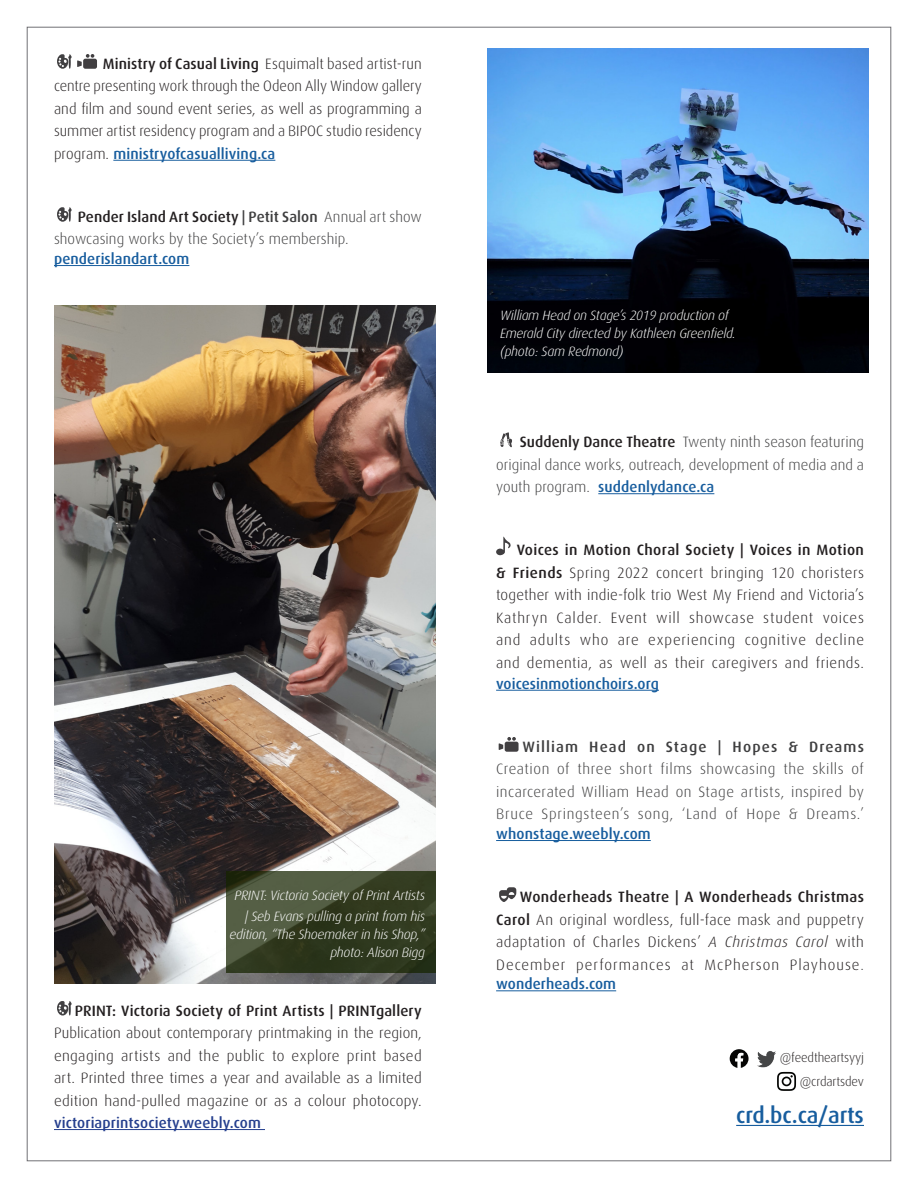
<style>
.page{position:relative;width:918px;height:1188px;background:#fff}
.page>*{position:absolute;margin:0;border:0;box-sizing:border-box;transform-origin:0 0}
.Address_box{font:500 22.5px "Dax OT";letter-spacing:-.01em;color:#175d9e}
.t1{font:300 15px/22.5px "Dax OT";letter-spacing:.025em;color:#231f20;text-align:justify}
.t2{font:300 15px/22.5px "Dax OT";letter-spacing:.005em;color:#3e3e3f;text-align:justify}
.t3{font:500 15px "Dax OT";letter-spacing:.005em;color:#175d9e}
.t4{font:italic 300 13.5px/18px "Dax OT";letter-spacing:-.02em;color:#fff;text-align:right}
.Body_after_list{font:300 13.05px "Dax OT";letter-spacing:-.01em;color:#231f20}
.s1{font-weight:500}
.s2{font-weight:500;color:#175d9e}
.s3{font-weight:500;color:#231f20}
.s4{font-weight:500;color:#253f8e}
.s5{font-style:italic}
.s6{color:#3e3e3f}
</style>
<div class="page">
<hr style="left:113px;top:160px;width:162px;height:1px;background:#175d9e">
<hr style="left:54px;top:265px;width:135px;height:1px;background:#175d9e">
<hr style="left:54px;top:1129px;width:211px;height:1px;background:#253f8e">
<div style="left:83px;top:59px;width:14px;height:10px;background:#413f41;border-radius:2px"></div>
<svg style="left:57px;top:54px;width:37px;height:15px"></svg>
<svg style="left:57px;top:207px;width:15px;height:15px"></svg>
<svg style="left:57px;top:1001px;width:15px;height:15px"></svg>
<hr style="left:598px;top:493px;width:116px;height:1px;background:#175d9e">
<hr style="left:496px;top:690px;width:163px;height:1px;background:#175d9e">
<hr style="left:496px;top:840px;width:155px;height:1px;background:#175d9e">
<hr style="left:496px;top:990px;width:120px;height:1px;background:#175d9e">
<svg style="left:500px;top:432px;width:12px;height:15px"></svg>
<svg style="left:496px;top:537px;width:15px;height:18px"></svg>
<div style="left:505px;top:742px;width:14px;height:10px;background:#413f41;border-radius:2px"></div>
<svg style="left:499px;top:737px;width:17px;height:13px"></svg>
<svg style="left:499px;top:887px;width:17px;height:15px"></svg>
<hr style="left:736px;top:1125px;width:128px;height:1px;background:#175d9e">
<svg style="left:777px;top:1072px;width:19px;height:19px"></svg>
<img style="left:757px;top:1051px;width:19px;height:17px">
<svg style="left:730px;top:1049px;width:19px;height:19px"></svg>
<img style="left:54px;top:305px;width:381px;height:678px">
<svg style="left:226px;top:871px;width:209px;height:101px;background:#3b442a"></svg>
<img style="left:487px;top:48px;width:381px;height:325px">
<p class="t1" style="left:54px;top:50px;width:369px;text-indent:49px"><span class="s1">Ministry of Casual Living</span> Esquimalt based artist-run centre presenting work through the Odeon Ally Window gallery and film and sound event series, as well as programming a summer artist residency program and a BIPOC studio residency program. <span class="s2">ministryofcasualliving.ca</span></p>
<p class="t2" style="left:54px;top:203px;width:369px;text-indent:24px"><span class="s3">Pender Island Art Society</span> <span class="s1">| Petit Salon</span> Annual art show showcasing works by the Society’s membership.</p>
<p class="t3" style="left:54px;top:245px;width:137px">penderislandart.com</p>
<p class="t4" style="left:235px;top:882px;width:192px;line-height:21px">PRINT: Victoria Society of Print Artists | Seb Evans pulling a print from his</p>
<p class="t4" style="left:230px;top:923px;width:197px">edition, “The Shoemaker in his Shop,” photo: Alison Bigg</p>
<p class="t1" style="left:54px;top:996px;width:369px;text-indent:21px"><span class="s1">PRINT: Victoria Society of Print Artists | PRINTgallery </span>Publication about contemporary printmaking in the region, engaging artists and the public to explore print based art. Printed three times a year and available as a limited edition hand-pulled magazine or as a colour photocopy. <span class="s4">victoriaprintsociety.weebly.com</span></p>
<p class="t4" style="left:500px;top:304px;width:237px;text-align:left">William Head on Stage’s 2019 production of<br>Emerald City directed by Kathleen Greenfield. (photo: Sam Redmond)</p>
<p class="t2" style="left:496px;top:428px;width:369px;text-indent:24px"><span class="s3">Suddenly Dance Theatre</span> Twenty ninth season featuring original dance works, outreach, development of media and a youth program. <span class="s2">suddenlydance.ca</span></p>
<p class="t1" style="left:496px;top:536px;width:369px;text-indent:21px"><span class="s1">Voices in Motion Choral Society | Voices in Motion &amp; Friends</span> Spring 2022 concert bringing 120 choristers together with indie-folk trio West My Friend and Victoria’s Kathryn Calder. Event will showcase student voices and adults who are experiencing cognitive decline and dementia, as well as their caregivers and friends.</p>
<p class="t3" style="left:496px;top:669px;width:164px">voicesinmotionchoirs.org</p>
<p class="t2" style="left:496px;top:733px;width:369px;text-indent:26px"><span class="s1">William Head on Stage | Hopes &amp; Dreams </span>Creation of three short films showcasing the skills of incarcerated William Head on Stage artists, inspired by Bruce Springsteen’s song, ‘Land of Hope &amp; Dreams.’</p>
<p class="t3" style="left:496px;top:820px;width:156px">whonstage.weebly.com</p>
<p class="t1" style="left:496px;top:883px;width:369px;text-indent:24px"><span class="s1">Wonderheads Theatre | A Wonderheads Christmas Carol</span> An original wordless, full-face mask and puppetry adaptation of Charles Dickens’ <span class="s5">A Christmas Carol</span> with December performances at McPherson Playhouse<span class="s6">.</span></p>
<p class="t3" style="left:496px;top:970px;width:122px">wonderheads.com</p>
<p class="Body_after_list" style="left:780px;top:1045px;width:86px">@feedtheartsyyj</p>
<p class="Body_after_list" style="left:800px;top:1069px;width:66px">@crdartsdev</p>
<p class="Address_box" style="left:736px;top:1094px;width:129px">crd.bc.ca/arts</p>
</div>
